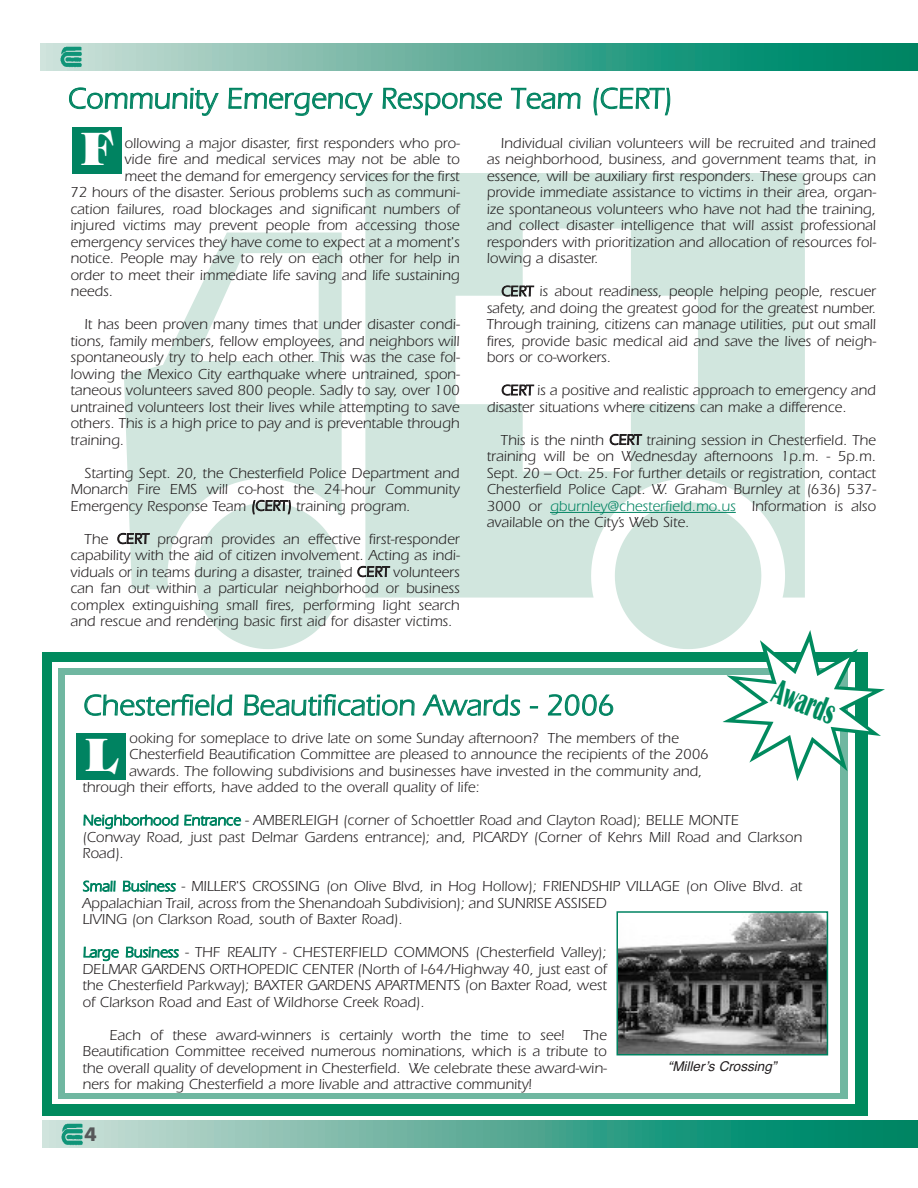
<style>
.page{position:relative;width:918px;height:1188px;background:#fff}
.page>*{position:absolute;margin:0;border:0;box-sizing:border-box;transform-origin:0 0}
.t1{font:800 45px "Tiffany";color:#fff;scale:.96 1}
.t2{font:700 36.3px "Britannic";color:#008a5e;scale:.56 1}
.t3{font:30px "Itc Eras";color:#008361}
.t4{font:700 18px "Futura";color:#57585a}
.t5{font:15px/16.5px "Itc Eras";color:#231f20;text-align:justify}
.t6{font:italic 13.5px "Helvetica";color:#231f20}
.s1{color:#008361}
</style>
<div class="page">
<svg style="left:196px;top:589px;width:144px;height:60px"></svg>
<div style="left:365px;top:173px;width:440px;height:425px;background:#d1e6de"></div>
<svg style="left:124px;top:233px;width:218px;height:356px;fill:#d1e6de"></svg>
<svg style="left:456px;top:229px;width:242px;height:242px"></svg>
<svg style="left:195px;top:253px;width:124px;height:108px"></svg>
<svg style="left:43px;top:1121px;width:875px;height:27px;background:#57ac98"></svg>
<svg style="left:40px;top:44px;width:878px;height:27px;background:#56ac98"></svg>
<img style="left:60px;top:1124px;width:23px;height:21px">
<img style="left:60px;top:46px;width:23px;height:22px">
<hr style="left:550px;top:512px;width:186px;height:1px;background:#008361">
<div style="left:72px;top:127px;width:50px;height:47px;background:#008361"></div>
<div style="left:42px;top:652px;width:825px;height:464px;background:#008a5e"></div>
<div style="left:52px;top:663px;width:802px;height:441px;background:#fff"></div>
<div style="left:58px;top:668px;width:790px;height:431px;background:#70b7a1"></div>
<div style="left:66px;top:675px;width:774px;height:417px;background:#fff"></div>
<svg style="left:615px;top:502px;width:270px;height:289px"></svg>
<img style="left:619px;top:914px;width:206px;height:138px">
<div style="left:616px;top:911px;width:212px;height:144px;border:2px solid #008361"></div>
<div style="left:76px;top:733px;width:50px;height:47px;background:#008361"></div>
<h3 class="t3" style="left:68px;top:88px;width:606px">Community Emergency Response Team (CERT)</h3>
<p class="t5" style="left:124px;top:136px;width:337px">ollowing a major disaster, first responders who pro-</p>
<p class="t5" style="left:124px;top:153px;width:337px">vide fire and medical services may not be able to</p>
<p class="t5" style="left:124px;top:169px;width:337px">meet the demand for emergency services for the first</p>
<p class="t5" style="left:70px;top:186px;width:391px">72 hours of the disaster. Serious problems such as communi-</p>
<p class="t5" style="left:70px;top:202px;width:391px">cation failures, road blockages and significant numbers of</p>
<p class="t5" style="left:70px;top:219px;width:391px">injured victims may prevent people from accessing those</p>
<p class="t5" style="left:70px;top:235px;width:391px">emergency services they have come to expect at a moment's</p>
<p class="t5" style="left:70px;top:252px;width:391px">notice. People may have to rely on each other for help in</p>
<p class="t5" style="left:70px;top:268px;width:391px">order to meet their immediate life saving and life sustaining</p>
<p class="t5" style="left:70px;top:285px;width:44px">needs.</p>
<p class="t5" style="left:70px;top:318px;width:391px;text-indent:14px">It has been proven many times that under disaster condi&shy;tions, family members, fellow employees, and neighbors will spontaneously try to help each other. This was the case fol&shy;lowing the Mexico City earthquake where untrained, spon&shy;taneous volunteers saved 800 people. Sadly to say, over 100 untrained volunteers lost their lives while attempting to save others. This is a high price to pay and is preventable through training.</p>
<p class="t5" style="left:70px;top:466px;width:391px;text-indent:14px">Starting Sept. 20, the Chesterfield Police Department and Monarch Fire EMS will co-host the 24-hour Community Emergency Response Team (CERT) training program.</p>
<p class="t5" style="left:70px;top:532px;width:391px;text-indent:14px">The CERT program provides an effective first-responder capability with the aid of citizen involvement. Acting as indi&shy;viduals or in teams during a disaster, trained CERT volunteers can fan out within a particular neighborhood or business complex extinguishing small fires, performing light search and rescue and rendering basic first aid for disaster victims.</p>
<h1 class="t1" style="left:81px;top:123px;width:34px">F</h1>
<p class="t5" style="left:487px;top:136px;width:391px;text-indent:14px">Individual civilian volunteers will be recruited and trained as neighborhood, business, and government teams that, in essence, will be auxiliary first responders. These groups can provide immediate assistance to victims in their area, organ&shy;ize spontaneous volunteers who have not had the training, and collect disaster intelligence that will assist professional responders with prioritization and allocation of resources fol&shy;lowing a disaster.</p>
<p class="t5" style="left:487px;top:285px;width:391px;text-indent:15px">CERT is about readiness, people helping people, rescuer safety, and doing the greatest good for the greatest number.<br>Through training, citizens can manage utilities, put out small fires, provide basic medical aid and save the lives of neigh&shy;bors or co-workers.</p>
<p class="t5" style="left:487px;top:384px;width:391px;text-indent:15px">CERT is a positive and realistic approach to emergency and disaster situations where citizens can make a difference.</p>
<p class="t5" style="left:487px;top:433px;width:391px;text-indent:14px">This is the ninth CERT training session in Chesterfield. The training will be on Wednesday afternoons 1p.m. - 5p.m.<br>Sept. 20 – Oct. 25. For further details or registration, contact Chesterfield Police Capt. W. Graham Burnley at (636) 537- 3000 or <span class="s1">gburnley@chesterfield.mo.us</span> Information is also available on the City’s Web Site.</p>
<h3 class="t3" style="left:83px;top:695px;width:533px">Chesterfield Beautification Awards - 2006</h3>
<h2 class="t2" style="left:782px;top:671px;width:118px;rotate:22deg">Awards</h2>
<p class="t5" style="left:129px;top:731px;width:551px">ooking for someplace to drive late on some Sunday afternoon? The members of the</p>
<p class="t5" style="left:129px;top:748px;width:581px">Chesterfield Beautification Committee are pleased to announce the recipients of the 2006</p>
<p class="t5" style="left:129px;top:764px;width:575px">awards. The following subdivisions and businesses have invested in the community and,</p>
<p class="t5" style="left:82px;top:781px;width:399px">through their efforts, have added to the overall quality of life:</p>
<p class="t5" style="left:82px;top:814px;width:721px;text-align:left"><span class="s1">Neighborhood Entrance</span> - AMBERLEIGH (corner of Schoettler Road and Clayton Road); BELLE MONTE<br>(Conway Road, just past Delmar Gardens entrance); and, PICARDY (Corner of Kehrs Mill Road and Clarkson<br>Road).</p>
<p class="t5" style="left:83px;top:880px;width:721px;text-align:left"><span class="s1">Small Business</span> - MILLER'S CROSSING (on Olive Blvd, in Hog Hollow); FRIENDSHIP VILLAGE (on Olive Blvd. at<br>Appalachian Trail, across from the Shenandoah Subdivision); and SUNRISE ASSISED<br>LIVING (on Clarkson Road, south of Baxter Road).</p>
<p class="t5" style="left:83px;top:946px;width:526px"><span class="s1">Large Business</span> - THF REALITY - CHESTERFIELD COMMONS (Chesterfield Valley); DELMAR GARDENS ORTHOPEDIC CENTER (North of I-64/Highway 40, just east of the Chesterfield Parkway); BAXTER GARDENS APARTMENTS (on Baxter Road, west of Clarkson Road and East of Wildhorse Creek Road).</p>
<p class="t5" style="left:110px;top:1028px;width:456px">Each of these award-winners is certainly worth the time to see!</p>
<h1 class="t1" style="left:86px;top:729px;width:34px">L</h1>
<p class="t5" style="left:83px;top:1028px;width:526px;text-indent:501px">The Beautification Committee received numerous nominations, which is a tribute to the overall quality of development in Chesterfield. We celebrate these award-win&shy;ners for making Chesterfield a more livable and attractive community!</p>
<p class="t6" style="left:668px;top:1059px;width:114px">“Miller’s Crossing”</p>
<p class="t4" style="left:84px;top:1126px;width:14px">4</p>
</div>
